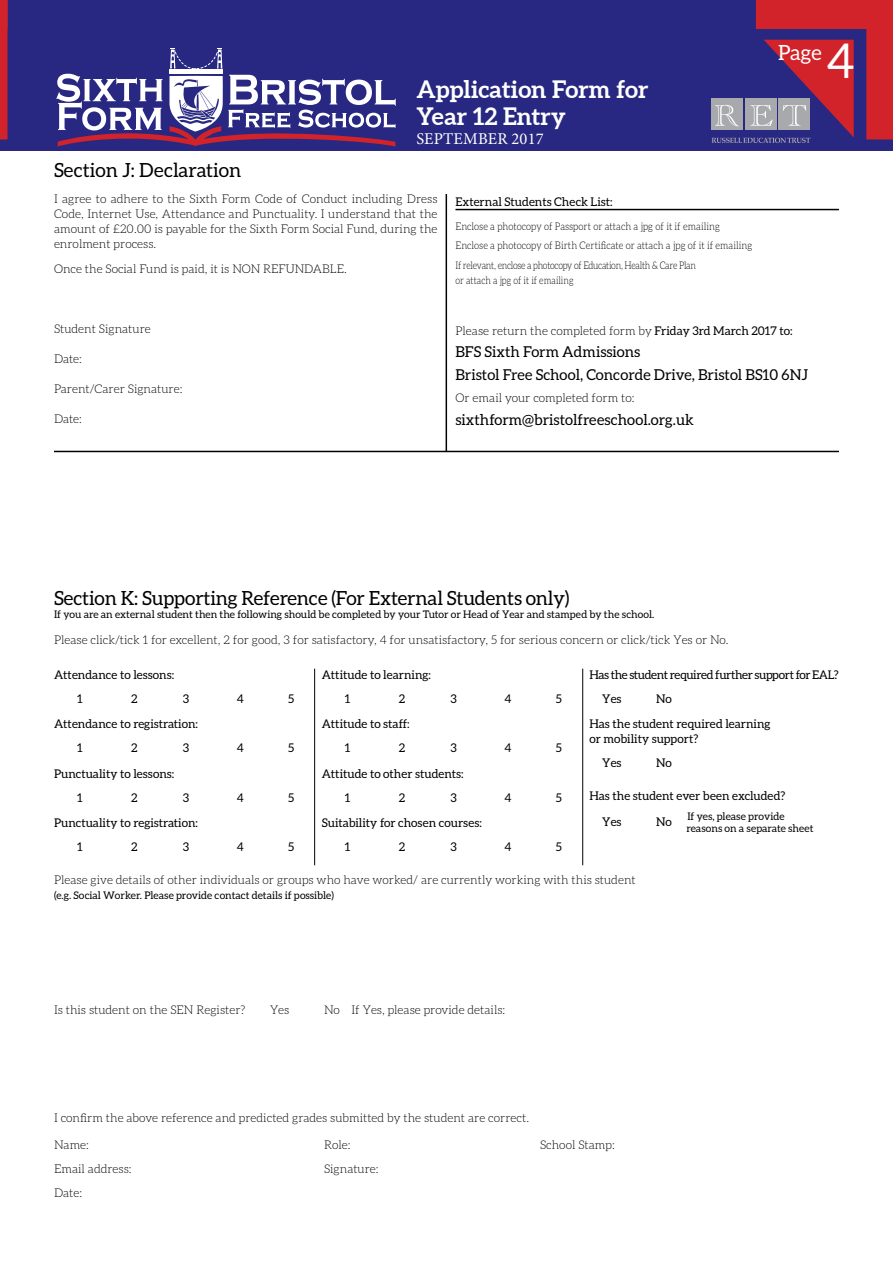
<style>
.page{position:relative;width:893px;height:1263px;background:#fff}
.page>*{position:absolute;margin:0;border:0;box-sizing:border-box;transform-origin:0 0}
.t1{font:48px "Aleo";color:#fff}
.t2{font:700 24px/26.5px "Aleo";color:#fff}
.t3{font:21px "Aleo";color:#fff}
.t4{font:19.5px "Aleo";letter-spacing:-.01em;color:#000}
.t5{font:16.5px "Minion Pro";letter-spacing:.01em;color:#fff}
.t6{font:15px/22.5px "Aleo";color:#000}
.t7{font:300 12px/15px "Aleo";color:#000;text-align:justify}
.t8{font:12px/24px "Aleo";color:#000}
.t9{font:12px/24px "Aleo";letter-spacing:-.03em;color:#000}
.t10{font:10.5px/12px "Aleo";color:#000}
.t11{font:300 10.5px/19.5px "Aleo";color:#000;scale:.9 1}
.t12{font:300 10.5px "Aleo";color:#000;scale:.84 1}
.s1{font-weight:400}
</style>
<div class="page">
<hr style="left:455px;top:209px;width:384px;height:1px;background:#000">
<div style="left:0;top:0;width:893px;height:148px;background:#282781"></div>
<div style="left:866px;top:0;width:27px;height:139px;background:#d2232a"></div>
<div style="left:756px;top:0;width:137px;height:29px;background:#d2232a"></div>
<svg style="left:712px;top:40px;width:142px;height:103px"></svg>
<svg style="left:56px;top:48px;width:340px;height:99px"></svg>
<div style="left:0;top:0;width:8px;height:139px;background:#d2232a"></div>
<hr style="left:314px;top:669px;width:1px;height:196px;background:#000">
<hr style="left:582px;top:669px;width:1px;height:196px;background:#000">
<hr style="left:446px;top:194px;width:1px;height:257px;background:#000">
<hr style="left:54px;top:451px;width:785px;height:1px;background:#000">
<h2 class="t2" style="left:416px;top:76px;width:234px">Application Form for<br>Year 12 Entry</h2>
<h3 class="t5" style="left:416px;top:128px;width:129px">SEPTEMBER 2017</h3>
<h3 class="t4" style="left:54px;top:159px;width:189px">Section J: Declaration</h3>
<p class="t7" style="left:54px;top:191px;width:385px">I agree to adhere to the Sixth Form Code of Conduct including Dress Code, Internet Use, Attendance and Punctuality. I understand that the amount of £20.00 is payable for the Sixth Form Social Fund, during the enrolment process.</p>
<p class="t7" style="left:54px;top:262px;width:294px">Once the Social Fund is paid, it is NON REFUNDABLE.</p>
<p class="t8" style="left:455px;top:189px;width:159px">External Students Check List:</p>
<p class="t11" style="left:455px;top:216px;width:331px">Enclose a photocopy of Passport or attach a jpg of it if emailing<br>Enclose a photocopy of Birth Certificate or attach a jpg of it if emailing<br>If relevant, enclose a photocopy of Education, Health &amp; Care Plan</p>
<p class="t12" style="left:455px;top:274px;width:142px">or attach a jpg of it if emailing</p>
<h3 class="t3" style="left:778px;top:41px;width:45px">Page</h3>
<h1 class="t1" style="left:826px;top:34px;width:30px">4</h1>
<p class="t7" style="left:54px;top:322px;width:98px">Student Signature</p>
<p class="t7" style="left:54px;top:352px;width:30px">Date:</p>
<p class="t7" style="left:54px;top:382px;width:130px">Parent/Carer Signature:</p>
<p class="t7" style="left:54px;top:412px;width:30px">Date:</p>
<p class="t7" style="left:455px;top:323px;width:339px">Please return the completed form by <span class="s1">Friday 3rd March 2017 to:</span></p>
<p class="t6" style="left:455px;top:340px;width:354px">BFS Sixth Form Admissions<br>Bristol Free School, Concorde Drive, Bristol BS10 6NJ</p>
<p class="t7" style="left:455px;top:391px;width:181px">Or email your completed form to:</p>
<p class="t6" style="left:455px;top:408px;width:240px">sixthform@bristolfreeschool.org.uk</p>
<h3 class="t4" style="left:54px;top:587px;width:517px">Section K: Supporting Reference (For External Students only)</h3>
<p class="t10" style="left:54px;top:608px;width:602px">If you are an external student then the following should be completed by your Tutor or Head of Year and stamped by the school.</p>
<p class="t7" style="left:54px;top:632px;width:676px">Please click/tick 1 for excellent, 2 for good, 3 for satisfactory, 4 for unsatisfactory, 5 for serious concern or click/tick Yes or No.</p>
<p class="t8" style="left:77px;top:662px;width:98px;text-indent:-23px">Attendance to lessons:<br>1</p>
<p class="t8" style="left:131px;top:686px;width:8px">2</p>
<p class="t8" style="left:183px;top:686px;width:8px">3</p>
<p class="t8" style="left:237px;top:686px;width:9px">4</p>
<p class="t8" style="left:288px;top:686px;width:8px">5</p>
<p class="t8" style="left:77px;top:712px;width:122px;text-indent:-23px">Attendance to registration:<br>1</p>
<p class="t8" style="left:131px;top:736px;width:8px">2</p>
<p class="t8" style="left:183px;top:736px;width:8px">3</p>
<p class="t8" style="left:237px;top:736px;width:9px">4</p>
<p class="t8" style="left:288px;top:736px;width:8px">5</p>
<p class="t8" style="left:77px;top:761px;width:98px;text-indent:-23px">Punctuality to lessons:<br>1</p>
<p class="t8" style="left:131px;top:785px;width:8px">2</p>
<p class="t8" style="left:183px;top:785px;width:8px">3</p>
<p class="t8" style="left:237px;top:785px;width:9px">4</p>
<p class="t8" style="left:288px;top:785px;width:8px">5</p>
<p class="t8" style="left:77px;top:811px;width:122px;text-indent:-23px">Punctuality to registration:<br>1</p>
<p class="t8" style="left:131px;top:835px;width:8px">2</p>
<p class="t8" style="left:183px;top:835px;width:8px">3</p>
<p class="t8" style="left:237px;top:835px;width:9px">4</p>
<p class="t8" style="left:288px;top:835px;width:8px">5</p>
<p class="t8" style="left:345px;top:662px;width:88px;text-indent:-23px">Attitude to learning:<br>1</p>
<p class="t8" style="left:399px;top:686px;width:8px">2</p>
<p class="t8" style="left:450px;top:686px;width:8px">3</p>
<p class="t8" style="left:504px;top:686px;width:9px">4</p>
<p class="t8" style="left:556px;top:686px;width:8px">5</p>
<p class="t8" style="left:345px;top:712px;width:66px;text-indent:-23px">Attitude to staff:<br>1</p>
<p class="t8" style="left:399px;top:736px;width:8px">2</p>
<p class="t8" style="left:450px;top:736px;width:8px">3</p>
<p class="t8" style="left:504px;top:736px;width:9px">4</p>
<p class="t8" style="left:556px;top:736px;width:8px">5</p>
<p class="t8" style="left:345px;top:761px;width:120px;text-indent:-23px">Attitude to other students:<br>1</p>
<p class="t8" style="left:399px;top:785px;width:8px">2</p>
<p class="t8" style="left:450px;top:785px;width:8px">3</p>
<p class="t8" style="left:504px;top:785px;width:9px">4</p>
<p class="t8" style="left:556px;top:785px;width:8px">5</p>
<p class="t8" style="left:345px;top:811px;width:138px;text-indent:-23px">Suitability for chosen courses:<br>1</p>
<p class="t8" style="left:399px;top:835px;width:8px">2</p>
<p class="t8" style="left:450px;top:835px;width:8px">3</p>
<p class="t8" style="left:504px;top:835px;width:9px">4</p>
<p class="t8" style="left:556px;top:835px;width:8px">5</p>
<p class="t9" style="left:602px;top:662px;width:238px;text-indent:-13px">Has the student required further support for EAL?<br>Yes</p>
<p class="t8" style="left:589px;top:686px;width:183px;line-height:25.5px;text-indent:67px">No<br>Has the student required learning</p>
<p class="t8" style="left:602px;top:727px;width:98px;text-indent:-13px">or mobility support?<br>Yes</p>
<p class="t8" style="left:656px;top:751px;width:17px">No</p>
<p class="t8" style="left:602px;top:783px;width:185px;line-height:25.5px;text-indent:-13px">Has the student ever been excluded?<br>Yes</p>
<p class="t8" style="left:656px;top:809px;width:17px">No</p>
<p class="t10" style="left:686px;top:810px;width:129px">If yes, please provide reasons on a separate sheet</p>
<p class="t7" style="left:54px;top:872px;width:583px">Please give details of other individuals or groups who have worked/ are currently working with this student</p>
<p class="t10" style="left:54px;top:889px;width:281px">(e.g. Social Worker. Please provide contact details if possible)</p>
<p class="t7" style="left:54px;top:1002px;width:193px">Is this student on the SEN Register?</p>
<p class="t7" style="left:270px;top:1002px;width:21px">Yes</p>
<p class="t7" style="left:324px;top:1002px;width:183px">No If Yes, please provide details:</p>
<p class="t7" style="left:54px;top:1110px;width:477px">I confirm the above reference and predicted grades submitted by the student are correct.</p>
<p class="t7" style="left:54px;top:1137px;width:36px">Name:</p>
<p class="t7" style="left:324px;top:1137px;width:28px">Role:</p>
<p class="t7" style="left:540px;top:1137px;width:76px">School Stamp:</p>
<p class="t7" style="left:54px;top:1161px;width:79px">Email address:</p>
<p class="t7" style="left:324px;top:1161px;width:56px">Signature:</p>
<p class="t7" style="left:54px;top:1185px;width:30px">Date:</p>
</div>
